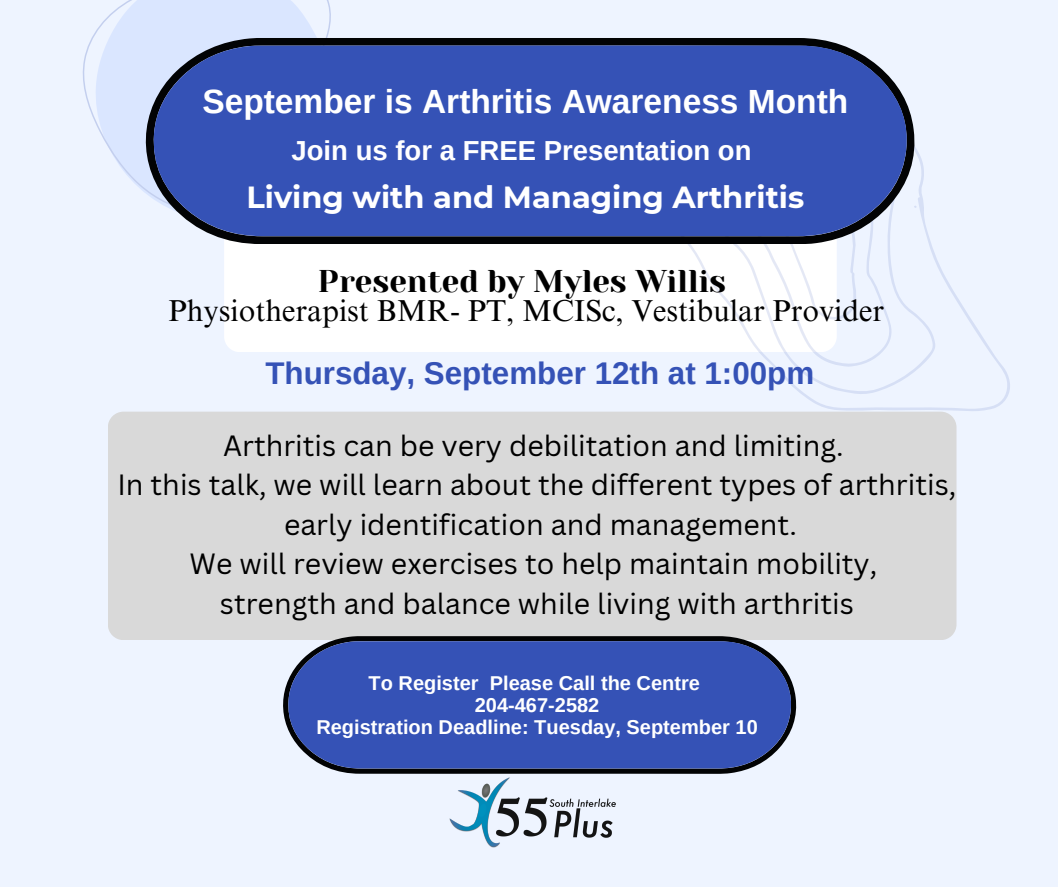
<style>
.page{position:relative;width:1058px;height:887px;background:#fff}
.page>*{position:absolute;margin:0;border:0;box-sizing:border-box;transform-origin:0 0}
.t1{font:700 33.45px "Arimo";color:#fff}
.t2{font:700 31.35px "Arimo";color:#3552b6}
.t3{font:31.35px "Yeseva One";color:#000}
.t4{font:700 30.45px "Montserrat";color:#fff}
.t5{font:30.3px "Times NRMT Pro";color:#000}
.t6{font:28.5px/39.3px "Canva Sans";color:#000;text-align:center}
.t7{font:700 27.45px "Arimo";color:#fff}
.t8{font:700 19.95px "Arimo";color:#fff}
</style>
<div class="page">
<div style="left:0;top:0;width:1058px;height:886px;background:#eef4ff"></div>
<div style="left:224px;top:244px;width:438px;height:108px;background:#fff"></div>
<div style="left:108px;top:411px;width:848px;height:229px;background:#d9d9d9"></div>
<svg style="left:662px;top:150px;width:348px;height:261px"></svg>
<svg style="left:82px;top:0;width:320px;height:253px"></svg>
<svg style="left:135px;top:38px;width:782px;height:206px;fill:#020304"></svg>
<div style="left:152px;top:45px;width:757px;height:191px;background:#3552b6"></div>
<svg style="left:276px;top:636px;width:522px;height:137px"></svg>
<svg style="left:287px;top:641px;width:505px;height:127px;background:#3b56b4"></svg>
<img style="left:449px;top:777px;width:166px;height:70px">
<p class="t1" style="left:202px;top:83px;width:647px">September is Arthritis Awareness Month</p>
<p class="t7" style="left:291px;top:135px;width:461px">Join us for a FREE Presentation on</p>
<p class="t4" style="left:246px;top:178px;width:559px">Living with and Managing Arthritis</p>
<h1 class="t3" style="left:318px;top:263px;width:410px">Presented by Myles Willis</h1>
<h1 class="t5" style="left:169px;top:300px;width:717px">Physiotherapist BMR- PT, MCISc, Vestibular Provider</h1>
<p class="t2" style="left:265px;top:355px;width:550px">Thursday, September 12th at 1:00pm</p>
<h3 class="t6" style="left:117px;top:425px;width:840px">Arthritis can be very debilitation and limiting.<br>In this talk, we will learn about the different types of arthritis, early identification and management.<br>We will review exercises to help maintain mobility,<br>strength and balance while living with arthritis</h3>
<p class="t8" style="left:368px;top:671px;width:333px">To Register Please Call the Centre</p>
<h2 class="t8" style="left:475px;top:693px;width:126px">204-467-2582</h2>
<h1 class="t8" style="left:316px;top:715px;width:443px">Registration Deadline: Tuesday, September 10</h1>
</div>
